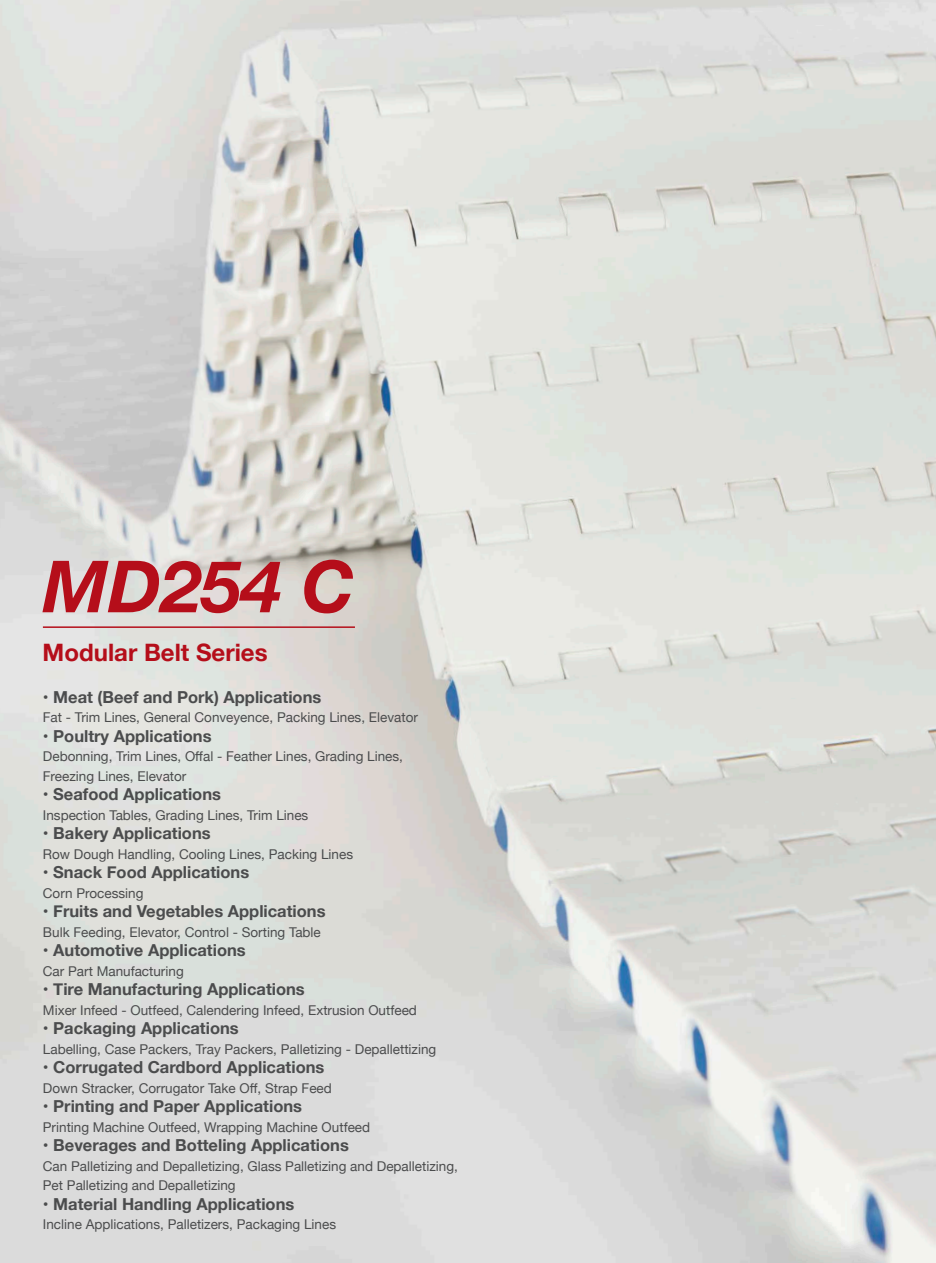
<style>
.page{position:relative;width:936px;height:1263px;background:#fff}
.page>*{position:absolute;margin:0;border:0;box-sizing:border-box;transform-origin:0 0}
.t1{font:italic 700 72px "Helvetica Neue";color:#b50e1a}
.t2{font:700 24px "Helvetica Neue";color:#b50e1a}
.t3{font:700 16.5px "Helvetica Neue";color:#4b4c4d}
.t4{font:13.5px/19.5px "Helvetica Neue";color:#4b4c4d}
</style>
<div class="page">
<img style="left:0;top:0;width:935px;height:1263px">
<hr style="left:43px;top:626px;width:312px;height:2px;background:#b50e1a">
<h1 class="t1" style="left:43px;top:530px;width:314px">MD254 C</h1>
<h2 class="t2" style="left:43px;top:633px;width:226px">Modular Belt Series</h2>
<p class="t3" style="left:43px;top:684px;width:280px">• Meat (Beef and Pork) Applications</p>
<p class="t4" style="left:43px;top:708px;width:376px">Fat - Trim Lines, General Conveyence, Packing Lines, Elevator</p>
<p class="t3" style="left:43px;top:723px;width:170px">• Poultry Applications</p>
<p class="t4" style="left:43px;top:747px;width:361px">Debonning, Trim Lines, Offal - Feather Lines, Grading Lines,<br>Freezing Lines, Elevator</p>
<p class="t3" style="left:43px;top:781px;width:180px">• Seafood Applications</p>
<p class="t4" style="left:43px;top:806px;width:267px">Inspection Tables, Grading Lines, Trim Lines</p>
<p class="t3" style="left:43px;top:820px;width:169px">• Bakery Applications</p>
<p class="t4" style="left:43px;top:845px;width:312px">Row Dough Handling, Cooling Lines, Packing Lines</p>
<p class="t3" style="left:43px;top:859px;width:208px">• Snack Food Applications</p>
<p class="t4" style="left:43px;top:884px;width:102px">Corn Processing</p>
<p class="t3" style="left:43px;top:898px;width:284px">• Fruits and Vegetables Applications</p>
<p class="t4" style="left:43px;top:923px;width:279px">Bulk Feeding, Elevator, Control - Sorting Table</p>
<p class="t3" style="left:43px;top:937px;width:204px">• Automotive Applications</p>
<p class="t4" style="left:43px;top:962px;width:142px">Car Part Manufacturing</p>
<p class="t3" style="left:43px;top:976px;width:263px">• Tire Manufacturing Applications</p>
<p class="t4" style="left:43px;top:1001px;width:375px">Mixer Infeed - Outfeed, Calendering Infeed, Extrusion Outfeed</p>
<p class="t3" style="left:43px;top:1015px;width:197px">• Packaging Applications</p>
<p class="t4" style="left:43px;top:1040px;width:395px">Labelling, Case Packers, Tray Packers, Palletizing - Depallettizing</p>
<p class="t3" style="left:43px;top:1054px;width:283px">• Corrugated Cardbord Applications</p>
<p class="t4" style="left:43px;top:1079px;width:290px">Down Stracker, Corrugator Take Off, Strap Feed</p>
<p class="t3" style="left:43px;top:1093px;width:261px">• Printing and Paper Applications</p>
<p class="t4" style="left:43px;top:1118px;width:329px">Printing Machine Outfeed, Wrapping Machine Outfeed</p>
<p class="t3" style="left:43px;top:1132px;width:307px">• Beverages and Botteling Applications</p>
<p class="t4" style="left:43px;top:1157px;width:416px">Can Palletizing and Depalletizing, Glass Palletizing and Depalletizing,<br>Pet Palletizing and Depalletizing</p>
<p class="t3" style="left:43px;top:1191px;width:253px">• Material Handling Applications</p>
<p class="t4" style="left:43px;top:1215px;width:295px">Incline Applications, Palletizers, Packaging Lines</p>
</div>
